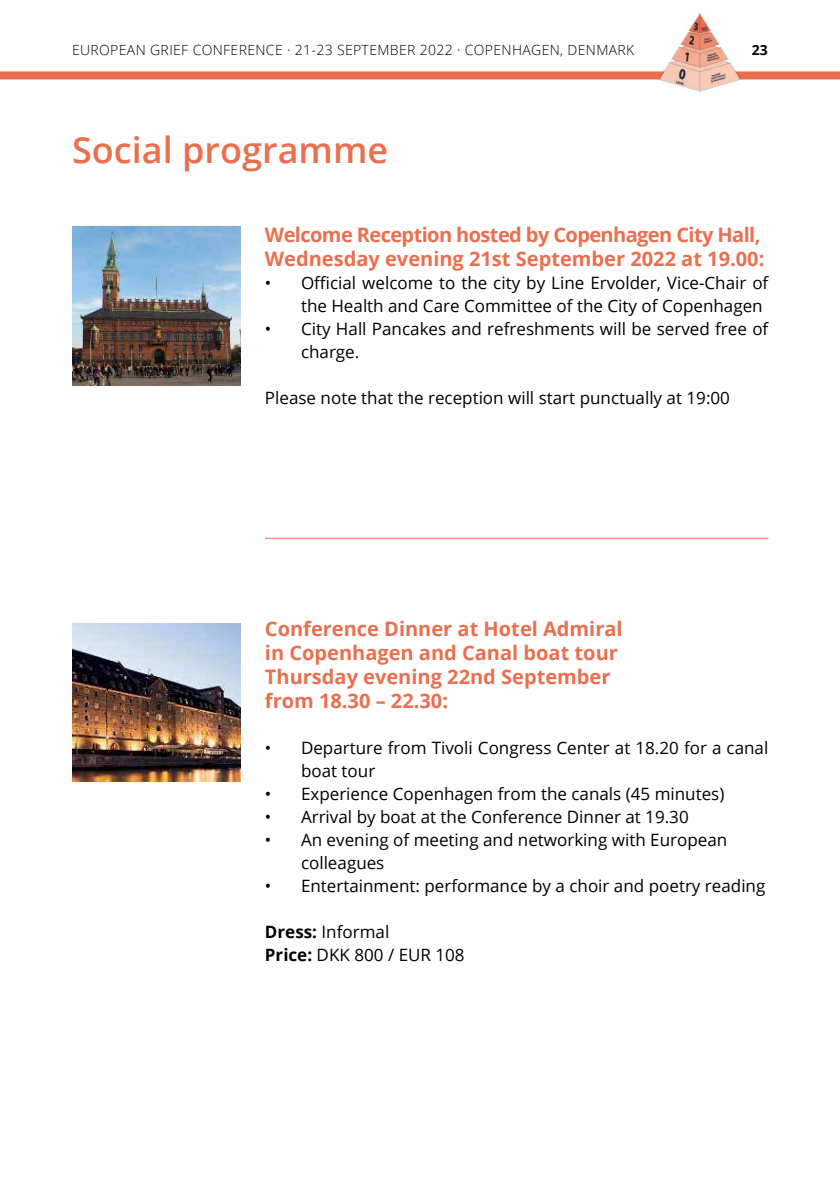
<style>
.page{position:relative;width:840px;height:1191px;background:#fff}
.page>*{position:absolute;margin:0;border:0;box-sizing:border-box;transform-origin:0 0}
.t1{font:600 36px "Open Sans";color:#ea6f4f}
.t2{font:700 20px/24px "Open Sans";color:#ea6f4f}
.t3{font:700 20px/24px "Open Sans";letter-spacing:-.03em;color:#ea6f4f}
.t4{font:17px/23px "Open Sans";color:#000}
.t5{font:300 14px "Open Sans";letter-spacing:.025em;color:#000}
.t6{font:700 14px "Open Sans";color:#000}
.s1{font-weight:700}
</style>
<div class="page">
<div style="left:0;top:71px;width:839px;height:8px;background:#ea6f4f"></div>
<img style="left:651px;top:13px;width:95px;height:79px">
<img style="left:72px;top:623px;width:168px;height:159px">
<img style="left:72px;top:227px;width:168px;height:158px">
<hr style="left:265px;top:538px;width:503px;height:1px;background:#ea6f4f">
<p class="t5" style="left:72px;top:40px;width:563px">EUROPEAN GRIEF CONFERENCE · 21-23 SEPTEMBER 2022 · COPENHAGEN, DENMARK</p>
<p class="t6" style="left:751px;top:40px;width:17px">23</p>
<h1 class="t1" style="left:72px;top:125px;width:317px">Social programme</h1>
<p class="t3" style="left:265px;top:222px;width:500px">Welcome Reception hosted by Copenhagen City Hall,<br>Wednesday evening 21st September 2022 at 19.00:</p>
<p class="t4" style="left:301px;top:271px;width:468px;text-indent:-36px">• Official welcome to the city by Line Ervolder, Vice-Chair of the Health and Care Committee of the City of Copenhagen</p>
<p class="t4" style="left:301px;top:317px;width:468px;text-indent:-36px">• City Hall Pancakes and refreshments will be served free of charge.</p>
<p class="t4" style="left:265px;top:386px;width:466px">Please note that the reception will start punctually at 19:00</p>
<p class="t2" style="left:265px;top:616px;width:359px">Conference Dinner at Hotel Admiral in Copenhagen and Canal boat tour<br>Thursday evening 22nd September from 18.30 – 22.30:</p>
<p class="t4" style="left:301px;top:736px;width:468px;text-indent:-36px">• Departure from Tivoli Congress Center at 18.20 for a canal boat tour</p>
<p class="t4" style="left:265px;top:782px;width:461px">• Experience Copenhagen from the canals (45 minutes)</p>
<p class="t4" style="left:265px;top:805px;width:425px">• Arrival by boat at the Conference Dinner at 19.30</p>
<p class="t4" style="left:301px;top:828px;width:427px;text-indent:-36px">• An evening of meeting and networking with European colleagues</p>
<p class="t4" style="left:265px;top:874px;width:501px">• Entertainment: performance by a choir and poetry reading</p>
<p class="t4" style="left:265px;top:920px;width:201px"><span class="s1">Dress:</span> Informal<br><span class="s1">Price:</span> DKK 800 / EUR 108</p>
</div>
